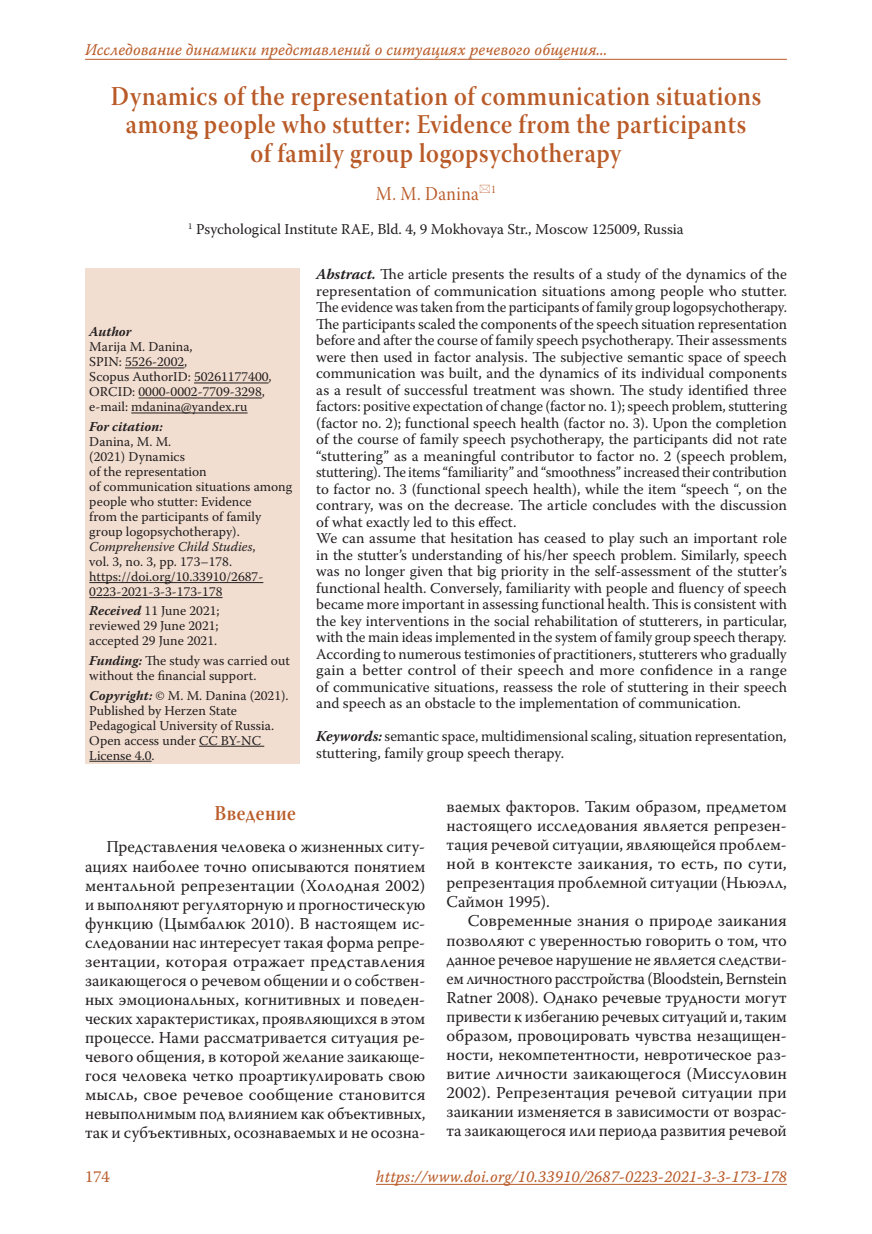
<style>
.page{position:relative;width:872px;height:1234px;background:#fff}
.page>*{position:absolute;margin:0;border:0;box-sizing:border-box;transform-origin:0 0}
.Заголовок_1{font:27px/28.5px "Warnock Pro Semibold Subh";letter-spacing:.025em;color:#b95b28;text-align:center;scale:.9 1}
.Заголовок_3{font:21px "Warnock Pro Semibold Subh";letter-spacing:.025em;color:#b95b28;scale:.9 1}
.Заголовок_2{font:19.5px "Warnock Pro Subh";letter-spacing:.025em;color:#b95b28;scale:.9 1}
.Body{font:16.5px/19px "Warnock Pro";color:#231f20;text-align:justify}
.t1{font:16.5px "Warnock Pro It Capt";letter-spacing:.005em;color:#b95b28;scale:.95 1}
.t2{font:16.5px "Warnock Pro";color:#b95b28}
.Annotation{font:15px/16.5px "Warnock Pro";color:#231f20;text-align:justify}
.Affiliation{font:15px "Warnock Pro";color:#231f20}
.Affiliation_info{font:13.5px/15px "Warnock Pro";color:#231f20}
.s1{font-weight:700;font-style:italic}
.s2{font-style:italic}
</style>
<div class="page">
<hr style="left:376px;top:1183px;width:411px;height:1px;background:#b95b28">
<hr style="left:85px;top:59px;width:702px;height:1px;background:#b95b28">
<div style="left:85px;top:268px;width:214px;height:495px;background:#f2ded0"></div>
<hr style="left:125px;top:367px;width:59px;height:1px;background:#231f20">
<hr style="left:194px;top:382px;width:75px;height:1px;background:#231f20">
<hr style="left:138px;top:397px;width:124px;height:1px;background:#231f20">
<hr style="left:131px;top:412px;width:117px;height:1px;background:#231f20">
<hr style="left:89px;top:582px;width:174px;height:1px;background:#231f20">
<hr style="left:89px;top:597px;width:133px;height:1px;background:#231f20">
<hr style="left:199px;top:745px;width:65px;height:1px;background:#231f20">
<hr style="left:89px;top:760px;width:63px;height:1px;background:#231f20">
<p class="t1" style="left:85px;top:39px;width:551px">Исследование динамики представлений о ситуациях речевого общения...</p>
<p class="Заголовок_1" style="left:111px;top:81px;width:724px">Dynamics of the representation of communication situations among people who stutter: Evidence from the participants<br>of family group logopsychotherapy</p>
<p class="Заголовок_2" style="left:376px;top:182px;width:135px">M. M. Danina <sup>1</sup></p>
<p class="Affiliation" style="left:188px;top:220px;width:497px"><sup>1</sup> Psychological Institute RAE, Bld. 4, 9 Mokhovaya Str., Moscow 125009, Russia</p>
<p class="Affiliation_info" style="left:89px;top:324px;width:184px"><span class="s1">Author<br></span>Marija M. Danina,<br>SPIN: 5526-2002,<br>Scopus AuthorID: 50261177400,<br>ORCID: 0000-0002-7709-3298, e-mail: mdanina@yandex.ru</p>
<p class="Affiliation_info" style="left:89px;top:418px;width:204px"><span class="s1">For citation:<br></span>Danina, M. M.<br>(2021) Dynamics<br>of the representation<br>of communication situations among people who stutter: Evidence<br>from the participants of family group logopsychotherapy).<br><span class="s2">Comprehensive Child Studies</span>,<br>vol. 3, no. 3, pp. 173–178. https://doi.org/10.33910/2687-<br>0223-2021-3-3-173-178</p>
<p class="Affiliation_info" style="left:89px;top:603px;width:132px;text-align:justify"><span class="s1">Received</span> 11 June 2021; reviewed 29 June 2021; accepted 29 June 2021.</p>
<p class="Affiliation_info" style="left:89px;top:652px;width:202px"><span class="s1">Funding:</span> The study was carried out without the financial support.</p>
<p class="Affiliation_info" style="left:89px;top:687px;width:201px"><span class="s1">Copyright:</span> © M. M. Danina (2021).<br>Published by Herzen State<br>Pedagogical University of Russia.<br>Open access under CC BY-NC<br>License 4.0.</p>
<p class="Annotation" style="left:316px;top:265px;width:472px"><span class="s1">Abstract.</span> The article presents the results of a study of the dynamics of the representation of communication situations among people who stutter.<br>The evidence was taken from the participants of family group logopsychotherapy.<br>The participants scaled the components of the speech situation representation before and after the course of family speech psychotherapy. Their assessments were then used in factor analysis. The subjective semantic space of speech communication was built, and the dynamics of its individual components as a result of successful treatment was shown. The study identified three factors: positive expectation of change (factor no. 1); speech problem, stuttering (factor no. 2); functional speech health (factor no. 3). Upon the completion of the course of family speech psychotherapy, the participants did not rate “stuttering” as a meaningful contributor to factor no. 2 (speech problem, stuttering). The items “familiarity” and “smoothness” increased their contribution to factor no. 3 (functional speech health), while the item “speech “, on the contrary, was on the decrease. The article concludes with the discussion of what exactly led to this effect.</p>
<p class="Annotation" style="left:316px;top:529px;width:472px">We can assume that hesitation has ceased to play such an important role in the stutter’s understanding of his/her speech problem. Similarly, speech was no longer given that big priority in the self-assessment of the stutter’s functional health. Conversely, familiarity with people and fluency of speech became more important in assessing functional health. This is consistent with the key interventions in the social rehabilitation of stutterers, in particular, with the main ideas implemented in the system of family group speech therapy.<br>According to numerous testimonies of practitioners, stutterers who gradually gain a better control of their speech and more confidence in a range of communicative situations, reassess the role of stuttering in their speech and speech as an obstacle to the implementation of communication.</p>
<p class="Annotation" style="left:316px;top:727px;width:472px"><span class="s1">Keywords:</span> semantic space, multidimensional scaling, situation representation, stuttering, family group speech therapy.</p>
<p class="Заголовок_3" style="left:214px;top:800px;width:92px">Введение</p>
<p class="Body" style="left:85px;top:837px;width:342px;text-indent:21px">Представления человека о жизненных ситу&shy;ациях наиболее точно описываются понятием ментальной репрезентации (Холодная 2002) и выполняют регуляторную и прогностическую функцию (Цымбалюк 2010). В настоящем ис&shy;следовании нас интересует такая форма репре&shy;зентации, которая отражает представления заикающегося о речевом общении и о собствен&shy;ных эмоциональных, когнитивных и поведен&shy;ческих характеристиках, проявляющихся в этом процессе. Нами рассматривается ситуация ре&shy;чевого общения, в которой желание заикающе&shy;гося человека четко проартикулировать свою мысль, свое речевое сообщение становится невыполнимым под влиянием как объективных, так и субъективных, осознаваемых и не осозна-</p>
<p class="Body" style="left:446px;top:796px;width:342px">ваемых факторов. Таким образом, предметом настоящего исследования является репрезен&shy;тация речевой ситуации, являющейся проблем&shy;ной в контексте заикания, то есть, по сути, репрезентация проблемной ситуации (Ньюэлл, Саймон 1995).</p>
<p class="Body" style="left:446px;top:911px;width:342px;text-indent:21px">Современные знания о природе заикания позволяют с уверенностью говорить о том, что данное речевое нарушение не является следстви&shy;ем личностного расстройства (Bloodstein, Bernstein Ratner 2008). Однако речевые трудности могут привести к избеганию речевых ситуаций и, таким образом, провоцировать чувства незащищен&shy;ности, некомпетентности, невротическое раз&shy;витие личности заикающегося (Миссуловин 2002). Репрезентация речевой ситуации при заикании изменяется в зависимости от возрас&shy;та заикающегося или периода развития речевой</p>
<p class="t2" style="left:85px;top:1166px;width:26px">174</p>
<p class="t1" style="left:376px;top:1166px;width:434px">https://www.doi.org/10.33910/2687-0223-2021-3-3-173-178</p>
</div>
